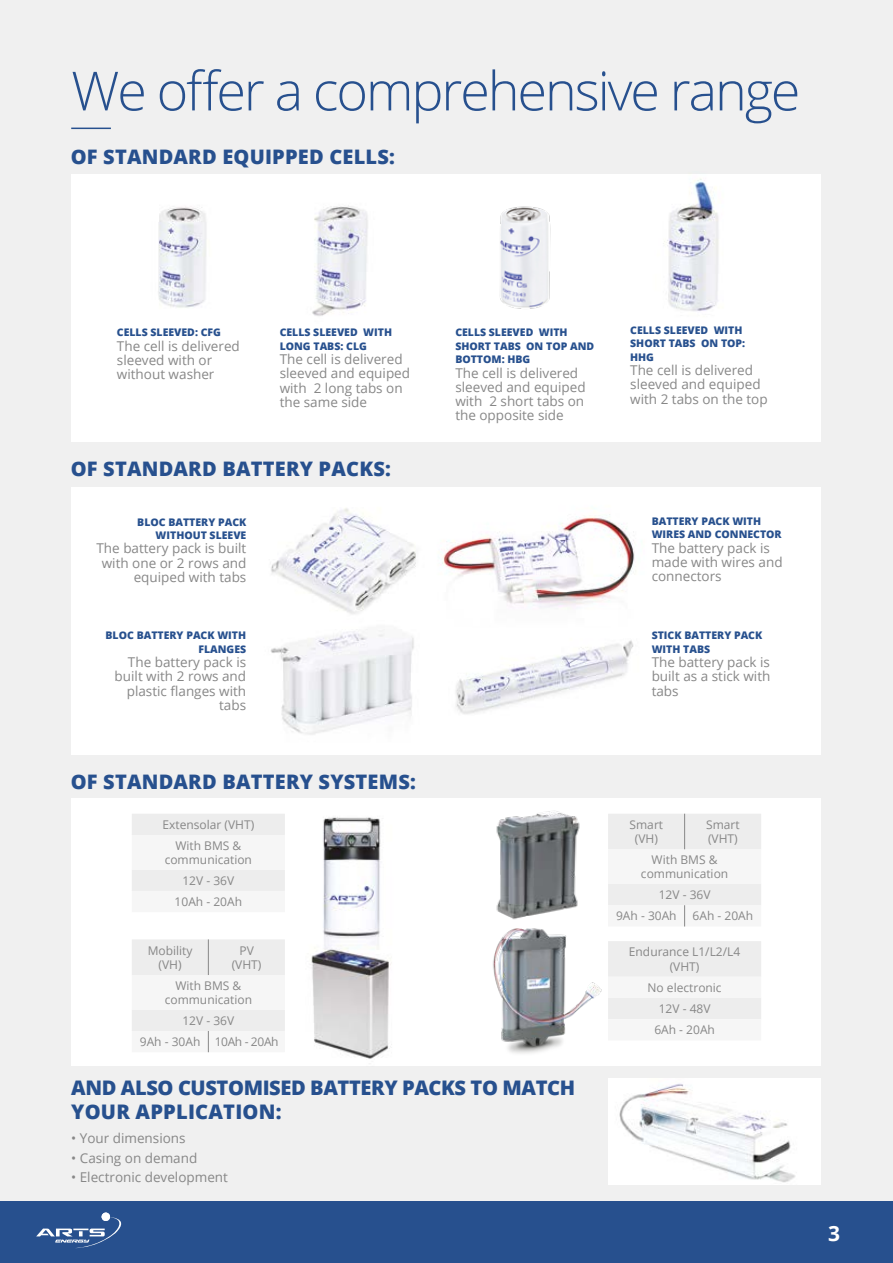
<style>
.page{position:relative;width:893px;height:1263px;background:#f0f0f0}
.page>*{position:absolute;margin:0;border:0;box-sizing:border-box;transform-origin:0 0}
.t1{font:300 54px "Open Sans";letter-spacing:-.04em;color:#27508e}
.t2{font:700 21px "Open Sans";color:#fff}
.t3{font:800 20.1px/24.2px "Open Sans";letter-spacing:-.02em;color:#27508e}
.t4{font:800 19.95px "Open Sans";letter-spacing:.01em;color:#27508e}
.t5{font:13.5px/14.2px "Open Sans";color:#878787}
.t6{font:12px/21.3px "Open Sans";color:#878787;text-align:center}
.t7{font:800 10.5px/13.5px "Open Sans";color:#27508e}
</style>
<div class="page">
<hr style="left:71px;top:128px;width:40px;height:1px;background:#27508e">
<img style="left:608px;top:1078px;width:213px;height:106px">
<div style="left:0;top:1201px;width:893px;height:62px;background:#27508e"></div>
<svg style="left:36px;top:1217px;width:86px;height:31px"></svg>
<div style="left:102px;top:1212px;width:8px;height:9px;background:#fff;border-radius:50%"></div>
<div style="left:71px;top:174px;width:750px;height:268px;background:#fff"></div>
<img style="left:158px;top:207px;width:49px;height:101px">
<img style="left:312px;top:205px;width:56px;height:111px">
<img style="left:500px;top:206px;width:51px;height:103px">
<img style="left:663px;top:178px;width:56px;height:133px">
<div style="left:71px;top:487px;width:750px;height:267px;background:#fff"></div>
<img style="left:271px;top:508px;width:134px;height:97px">
<img style="left:271px;top:605px;width:143px;height:130px">
<img style="left:456px;top:640px;width:178px;height:74px">
<img style="left:405px;top:514px;width:230px;height:114px">
<div style="left:71px;top:798px;width:750px;height:268px;background:#fff"></div>
<svg style="left:132px;top:814px;width:153px;height:77px"></svg>
<svg style="left:608px;top:941px;width:153px;height:78px"></svg>
<div style="left:608px;top:814px;width:153px;height:112px;background:#eee"></div>
<div style="left:132px;top:939px;width:153px;height:113px;background:#f4f4f4"></div>
<img style="left:496px;top:811px;width:84px;height:106px">
<img style="left:310px;top:949px;width:82px;height:110px">
<img style="left:493px;top:917px;width:109px;height:137px">
<img style="left:314px;top:817px;width:67px;height:132px">
<h1 class="t1" style="left:71px;top:54px;width:731px">We offer a comprehensive range</h1>
<h3 class="t4" style="left:71px;top:142px;width:326px">OF STANDARD EQUIPPED CELLS:</h3>
<p class="t7" style="left:117px;top:325px;width:106px">CELLS SLEEVED: CFG</p>
<p class="t5" style="left:117px;top:338px;width:124px">The cell is delivered sleeved with or without washer</p>
<p class="t7" style="left:280px;top:325px;width:114px">CELLS SLEEVED WITH<br>LONG TABS: CLG</p>
<p class="t5" style="left:280px;top:352px;width:132px">The cell is delivered sleeved and equiped with 2 long tabs on the same side</p>
<h3 class="t4" style="left:71px;top:454px;width:322px">OF STANDARD BATTERY PACKS:</h3>
<p class="t7" style="left:137px;top:514px;width:111px;text-align:right">BLOC BATTERY PACK<br>WITHOUT SLEEVE</p>
<p class="t5" style="left:96px;top:541px;width:151px;text-align:right">The battery pack is built with one or 2 rows and equiped with tabs</p>
<p class="t7" style="left:106px;top:628px;width:142px;text-align:right">BLOC BATTERY PACK WITH<br>FLANGES</p>
<p class="t5" style="left:115px;top:655px;width:133px;text-align:right">The battery pack is built with 2 rows and plastic flanges with tabs</p>
<p class="t7" style="left:455px;top:325px;width:140px">CELLS SLEEVED WITH<br>SHORT TABS ON TOP AND<br>BOTTOM: HBG</p>
<p class="t5" style="left:455px;top:365px;width:132px">The cell is delivered sleeved and equiped with 2 short tabs on the opposite side</p>
<p class="t7" style="left:630px;top:323px;width:117px">CELLS SLEEVED WITH<br>SHORT TABS ON TOP:<br>HHG</p>
<p class="t5" style="left:630px;top:363px;width:139px">The cell is delivered sleeved and equiped with 2 tabs on the top</p>
<p class="t7" style="left:652px;top:514px;width:132px">BATTERY PACK WITH<br>WIRES AND CONNECTOR</p>
<p class="t5" style="left:652px;top:540px;width:132px">The battery pack is made with wires and connectors</p>
<p class="t7" style="left:652px;top:628px;width:112px">STICK BATTERY PACK<br>WITH TABS</p>
<p class="t5" style="left:652px;top:655px;width:120px;text-align:justify">The battery pack is built as a stick with tabs</p>
<h3 class="t4" style="left:71px;top:766px;width:347px">OF STANDARD BATTERY SYSTEMS:</h3>
<p class="t6" style="left:162px;top:814px;width:93px">Extensolar (VHT)<br>With BMS &amp;</p>
<p class="t6" style="left:165px;top:848px;width:89px">communication<br>12V - 36V<br>10Ah - 20Ah</p>
<p class="t6" style="left:148px;top:943px;width:46px;line-height:14.4px">Mobility (VH)</p>
<p class="t6" style="left:232px;top:943px;width:31px;line-height:14.4px">PV (VHT)</p>
<p class="t6" style="left:165px;top:979px;width:89px;line-height:13.5px">With BMS &amp; communication</p>
<p class="t6" style="left:140px;top:1009px;width:140px">12V - 36V<br>9Ah - 30Ah 10Ah - 20Ah</p>
<h3 class="t3" style="left:71px;top:1074px;width:505px">AND ALSO CUSTOMISED BATTERY PACKS TO MATCH<br>YOUR APPLICATION:</h3>
<p class="t5" style="left:71px;top:1131px;width:116px">• Your dimensions</p>
<p class="t5" style="left:71px;top:1150px;width:128px">• Casing on demand</p>
<p class="t5" style="left:71px;top:1170px;width:158px">• Electronic development</p>
<p class="t6" style="left:630px;top:817px;width:35px;line-height:14.4px">Smart (VH)</p>
<p class="t6" style="left:706px;top:817px;width:35px;line-height:14.4px;text-align:left">Smart (VHT)</p>
<p class="t6" style="left:641px;top:853px;width:89px;line-height:13.5px">With BMS &amp; communication</p>
<p class="t6" style="left:616px;top:884px;width:96px;text-align:left;text-indent:43px">12V - 36V<br>9Ah - 30Ah</p>
<p class="t6" style="left:693px;top:905px;width:62px">6Ah - 20Ah</p>
<p class="t6" style="left:629px;top:944px;width:113px;line-height:14.4px">Endurance L1/L2/L4 (VHT)</p>
<p class="t6" style="left:648px;top:977px;width:76px">No electronic<br>12V - 48V<br>6Ah - 20Ah</p>
<h2 class="t2" style="left:828px;top:1218px;width:13px">3</h2>
</div>
